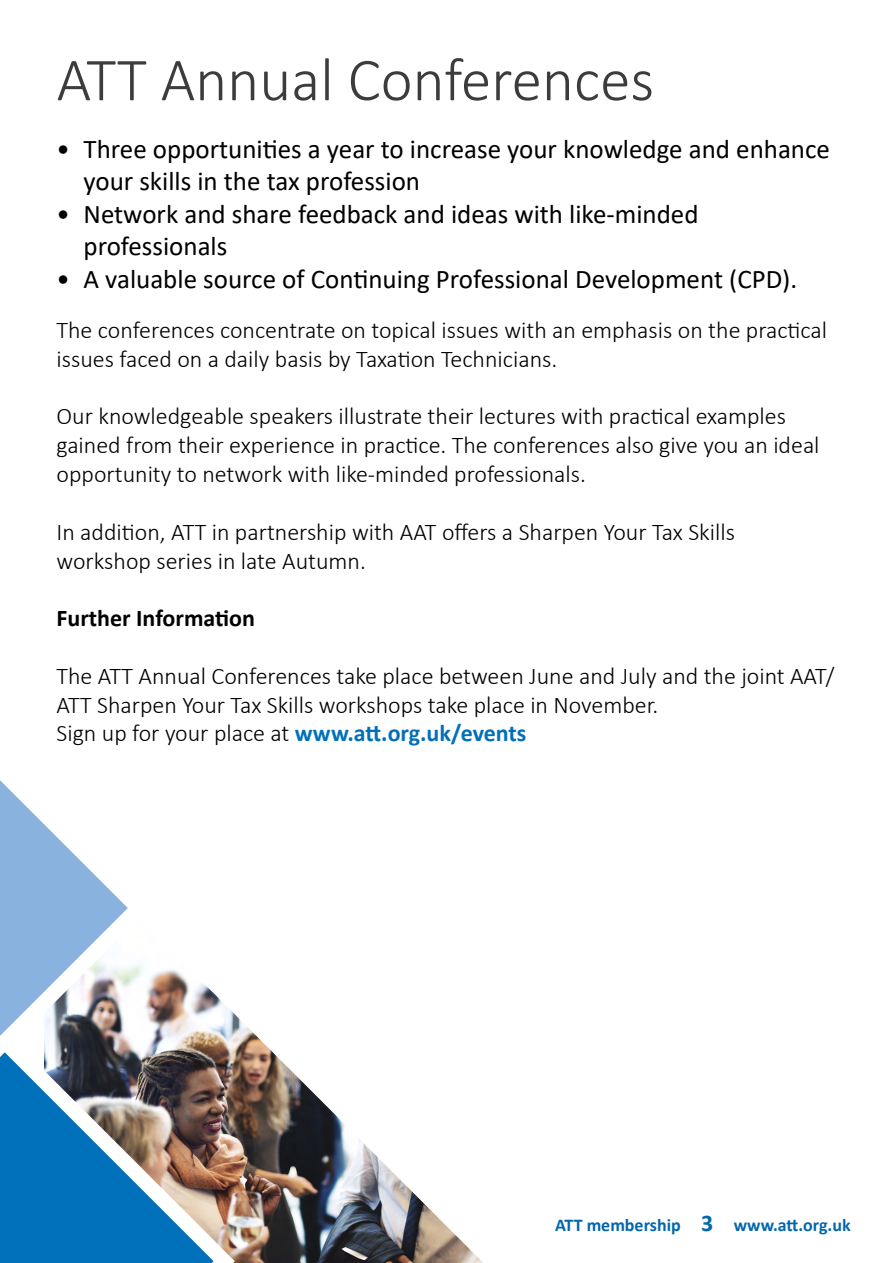
<style>
.page{position:relative;width:893px;height:1263px;background:#fff}
.page>*{position:absolute;margin:0;border:0;box-sizing:border-box;transform-origin:0 0}
.t1{font:300 61.5px "Calibri";color:#3c3c3b}
.t2{font:27px/32.4px "Calibri";color:#000}
.t3{font:300 24px/28.8px "Calibri";color:#000}
.t4{font:700 24px "Calibri";color:#000}
.t5{font:700 18px "Calibri";color:#0367ad}
.s1{font-weight:700;color:#0070ba}
.s2{font-size:24px}
</style>
<div class="page">
<img style="left:160px;top:970px;width:323px;height:293px">
<img style="left:0;top:1016px;width:245px;height:247px">
<svg style="left:0;top:780px;width:160px;height:373px"></svg>
<h1 class="t1" style="left:57px;top:42px;width:599px">ATT Annual Conferences</h1>
<p class="t2" style="left:84px;top:132px;width:748px;text-indent:-27px">• Three opportunities a year to increase your knowledge and enhance your skills in the tax profession</p>
<p class="t2" style="left:84px;top:197px;width:616px;text-indent:-27px">• Network and share feedback and ideas with like-minded professionals</p>
<p class="t2" style="left:57px;top:262px;width:742px">• A valuable source of Continuing Professional Development (CPD).</p>
<p class="t3" style="left:57px;top:315px;width:772px">The conferences concentrate on topical issues with an emphasis on the practical issues faced on a daily basis by Taxation Technicians.</p>
<p class="t3" style="left:57px;top:402px;width:764px">Our knowledgeable speakers illustrate their lectures with practical examples gained from their experience in practice. The conferences also give you an ideal opportunity to network with like-minded professionals.</p>
<p class="t3" style="left:57px;top:517px;width:680px">In addition, ATT in partnership with AAT offers a Sharpen Your Tax Skills workshop series in late Autumn.</p>
<p class="t4" style="left:57px;top:601px;width:200px">Further Information</p>
<p class="t3" style="left:57px;top:661px;width:779px">The ATT Annual Conferences take place between June and July and the joint AAT/<br>ATT Sharpen Your Tax Skills workshops take place in November.<br>Sign up for your place at <span class="s1">www.att.org.uk/events</span></p>
<p class="t5" style="left:555px;top:1212px;width:297px">ATT membership <span class="s2">3</span> www.att.org.uk</p>
</div>
